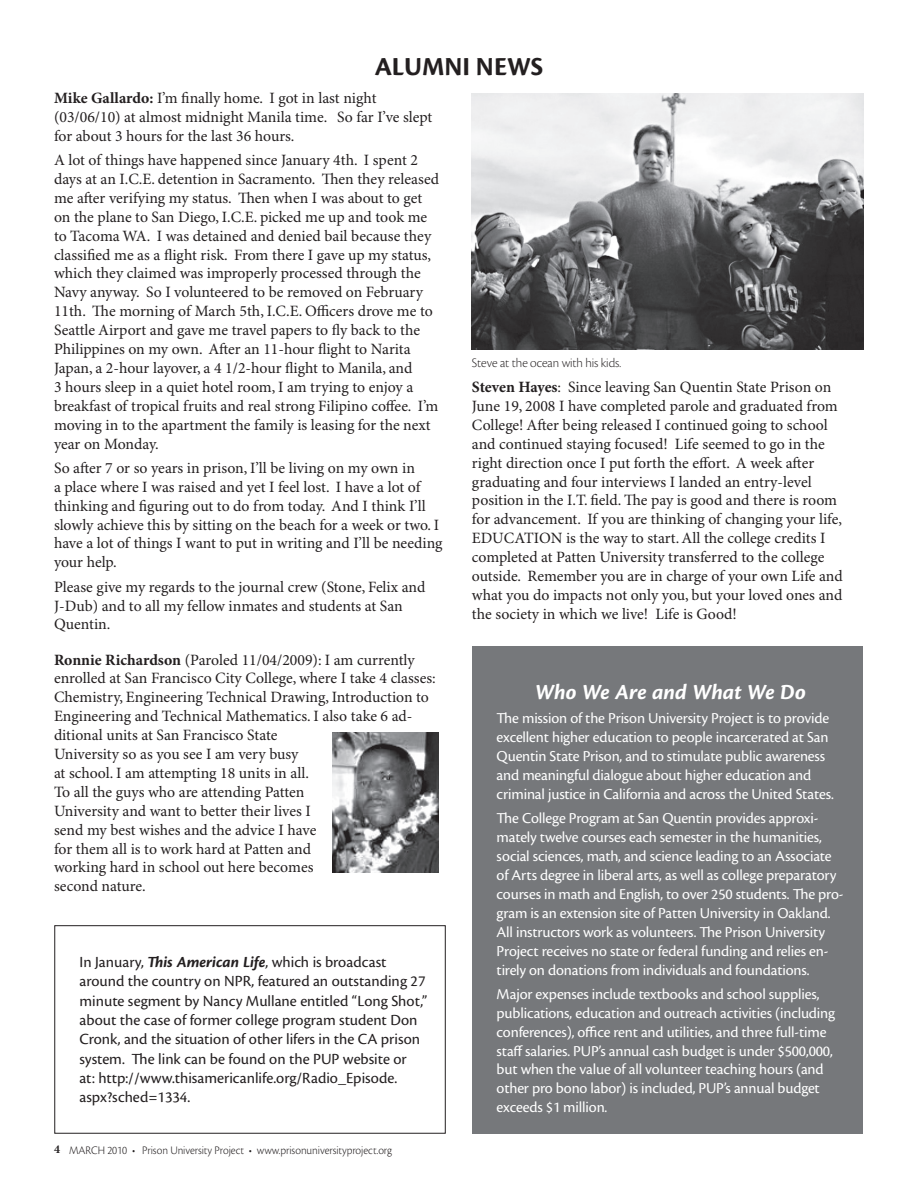
<style>
.page{position:relative;width:918px;height:1188px;background:#fff}
.page>*{position:absolute;margin:0;border:0;box-sizing:border-box;transform-origin:0 0}
.t1{font:700 27px "Cronos Pro";color:#231f20}
.t2{font:italic 700 22.5px "Cronos Pro";color:#fff}
.t3{font:16.2px/19.4px "Cronos Pro";color:#231f20}
.t4{font:15.75px/18.9px "Minion Pro";letter-spacing:-.005em;color:#231f20}
.t5{font:15.75px/18.9px "Cronos Pro";letter-spacing:-.01em;color:#fff}
.t6{font:13.5px "Cronos Pro Lt Disp";letter-spacing:-.005em;color:#231f20}
.t7{font:300 12px "Cronos Pro";letter-spacing:-.005em;color:#231f20;scale:.95 1}
.s1{font-weight:700}
.s2{font-weight:700;font-style:italic}
.s3{font-family:"Minion Pro";font-weight:700}
</style>
<div class="page">
<div style="left:472px;top:647px;width:390px;height:487px;background:#76787b"></div>
<img style="left:332px;top:733px;width:107px;height:139px">
<img style="left:472px;top:93px;width:392px;height:256px">
<h1 class="t1" style="left:375px;top:51px;width:170px">ALUMNI NEWS</h1>
<p class="t4" style="left:54px;top:89px;width:380px"><span class="s1">Mike Gallardo:</span> I’m finally home. I got in last night (03/06/10) at almost midnight Manila time. So far I’ve slept for about 3 hours for the last 36 hours.</p>
<p class="t4" style="left:54px;top:151px;width:387px">A lot of things have happened since January 4th. I spent 2 days at an I.C.E. detention in Sacramento. Then they released me after verifying my status. Then when I was about to get on the plane to San Diego, I.C.E. picked me up and took me to Tacoma WA. I was detained and denied bail because they classified me as a flight risk. From there I gave up my status, which they claimed was improperly processed through the Navy anyway. So I volunteered to be removed on February 11th. The morning of March 5th, I.C.E. Officers drove me to Seattle Airport and gave me travel papers to fly back to the Philippines on my own. After an 11-hour flight to Narita Japan, a 2-hour layover, a 4 1/2-hour flight to Manila, and<br>3 hours sleep in a quiet hotel room, I am trying to enjoy a breakfast of tropical fruits and real strong Filipino coffee. I’m moving in to the apartment the family is leasing for the next year on Monday.</p>
<p class="t4" style="left:54px;top:459px;width:390px">So after 7 or so years in prison, I’ll be living on my own in<br>a place where I was raised and yet I feel lost. I have a lot of thinking and figuring out to do from today. And I think I’ll slowly achieve this by sitting on the beach for a week or two. I have a lot of things I want to put in writing and I’ll be needing your help.</p>
<p class="t4" style="left:54px;top:578px;width:373px">Please give my regards to the journal crew (Stone, Felix and<br>J-Dub) and to all my fellow inmates and students at San<br>Quentin.</p>
<p class="t4" style="left:54px;top:651px;width:383px"><span class="s1">Ronnie Richardson</span> (Paroled 11/04/2009): I am currently enrolled at San Francisco City College, where I take 4 classes:<br>Chemistry, Engineering Technical Drawing, Introduction to Engineering and Technical Mathematics. I also take 6 ad&shy;ditional units at San Francisco State<br>University so as you see I am very busy<br>at school. I am attempting 18 units in all.<br>To all the guys who are attending Patten<br>University and want to better their lives I<br>send my best wishes and the advice I have<br>for them all is to work hard at Patten and<br>working hard in school out here becomes<br>second nature.</p>
<p class="t3" style="left:80px;top:952px;width:349px">In January, <span class="s2">This American Life</span>, which is broadcast around the country on NPR, featured an outstanding 27 minute segment by Nancy Mullane entitled “Long Shot,” about the case of former college program student Don Cronk, and the situation of other lifers in the CA prison system. The link can be found on the PUP website or<br>at: http://www.thisamericanlife.org/Radio_Episode. aspx?sched=1334.</p>
<p class="t7" style="left:54px;top:1143px;width:357px"><span class="s3">4</span> MARCH 2010 • Prison University Project • www.prisonuniversityproject.org</p>
<p class="t6" style="left:472px;top:355px;width:151px">Steve at the ocean with his kids.</p>
<p class="t4" style="left:472px;top:378px;width:372px"><span class="s1">Steven Hayes</span>: Since leaving San Quentin State Prison on June 19, 2008 I have completed parole and graduated from College! After being released I continued going to school and continued staying focused! Life seemed to go in the right direction once I put forth the effort. A week after graduating and four interviews I landed an entry-level position in the I.T. field. The pay is good and there is room for advancement. If you are thinking of changing your life, EDUCATION is the way to start. All the college credits I completed at Patten University transferred to the college outside. Remember you are in charge of your own Life and what you do impacts not only you, but your loved ones and the society in which we live! Life is Good!</p>
<h2 class="t2" style="left:535px;top:679px;width:273px">Who We Are and What We Do</h2>
<p class="t5" style="left:497px;top:709px;width:339px">The mission of the Prison University Project is to provide excellent higher education to people incarcerated at San Quentin State Prison, and to stimulate public awareness and meaningful dialogue about higher education and criminal justice in California and across the United States.</p>
<p class="t5" style="left:497px;top:809px;width:348px">The College Program at San Quentin provides approxi&shy;mately twelve courses each semester in the humanities, social sciences, math, and science leading to an Associate of Arts degree in liberal arts, as well as college preparatory courses in math and English, to over 250 students. The pro&shy;gram is an extension site of Patten University in Oakland.<br>All instructors work as volunteers. The Prison University Project receives no state or federal funding and relies en&shy;tirely on donations from individuals and foundations.</p>
<p class="t5" style="left:497px;top:985px;width:340px">Major expenses include textbooks and school supplies, publications, education and outreach activities (including conferences), office rent and utilities, and three full-time staff salaries. PUP’s annual cash budget is under $500,000, but when the value of all volunteer teaching hours (and other pro bono labor) is included, PUP’s annual budget exceeds $1 million.</p>
</div>
